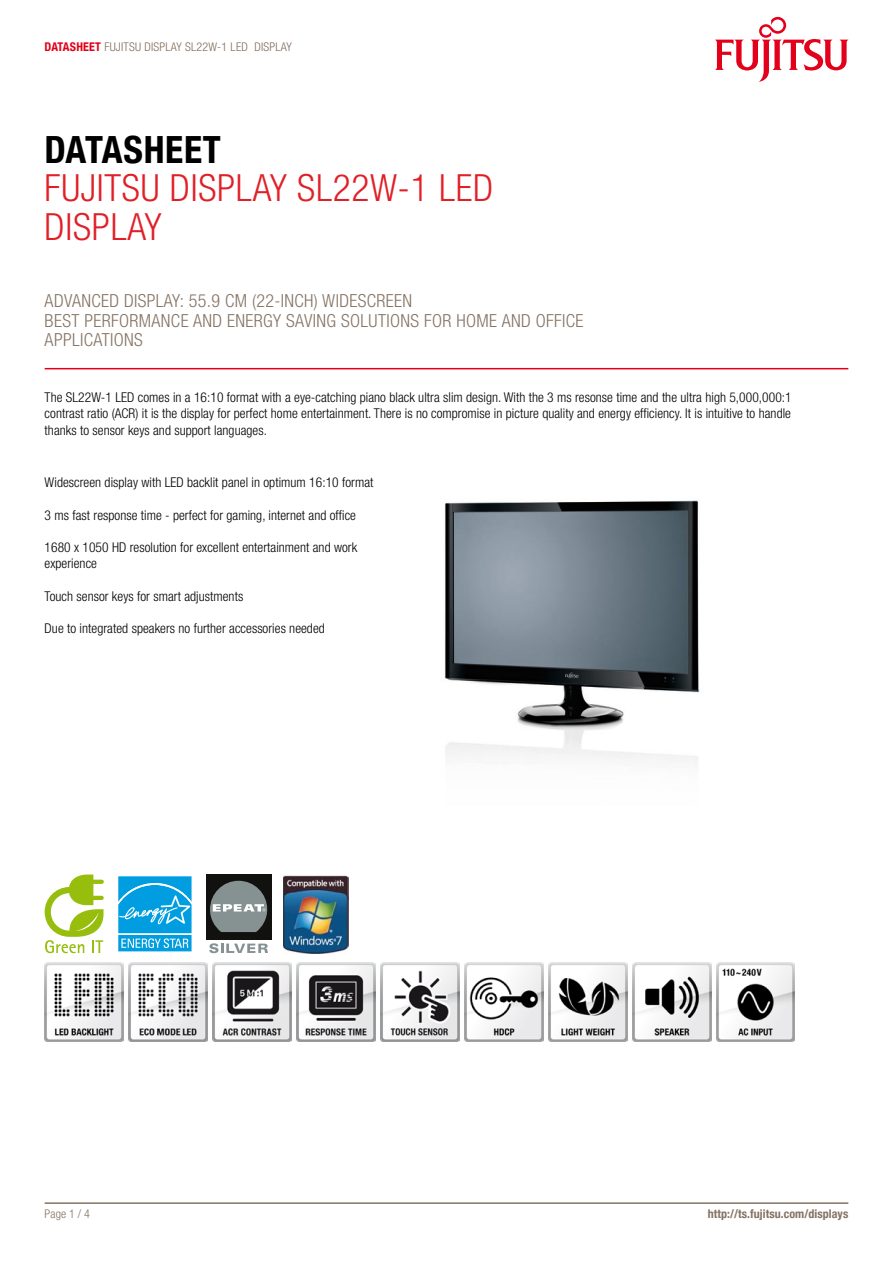
<style>
.page{position:relative;width:893px;height:1263px;background:#fff}
.page>*{position:absolute;margin:0;border:0;box-sizing:border-box;transform-origin:0 0}
.t1{font:300 condensed 37.5px/38.7px "Helvetica Neue LT Com";letter-spacing:.02em;color:#e11f27}
.t2{font:700 condensed 37.5px "Helvetica Neue LT Com";letter-spacing:.02em;color:#000}
.t3{font:300 condensed 18px/19.5px "Helvetica Neue LT Com";letter-spacing:.02em;color:#857363}
.t4{font:300 condensed 13.5px/16.4px "Helvetica Neue LT Com";letter-spacing:.005em;color:#000}
.t5{font:300 condensed 12px "Helvetica Neue LT Com";letter-spacing:.02em;color:#806b5a}
.t6{font:700 condensed 12px "Helvetica Neue LT Com";color:#857363}
.t7{font:300 condensed 12px "Helvetica Neue LT Com";color:#857363}
.s1{font-weight:700;color:#e2001a}
</style>
<div class="page">
<hr style="left:45px;top:1202px;width:803px;height:2px;background:#857363">
<hr style="left:45px;top:368px;width:803px;height:1px;background:#e2001a">
<svg style="left:715px;top:17px;width:133px;height:65px"></svg>
<img style="left:444px;top:500px;width:256px;height:264px">
<svg style="left:45px;top:874px;width:59px;height:79px"></svg>
<svg style="left:118px;top:876px;width:74px;height:76px"></svg>
<div style="left:206px;top:874px;width:65px;height:65px;background:#111210"></div>
<svg style="left:209px;top:943px;width:59px;height:10px"></svg>
<svg style="left:210px;top:881px;width:57px;height:51px"></svg>
<img style="left:284px;top:875px;width:65px;height:78px">
<img style="left:45px;top:963px;width:78px;height:78px">
<img style="left:129px;top:963px;width:78px;height:78px">
<img style="left:213px;top:963px;width:78px;height:78px">
<img style="left:296px;top:963px;width:79px;height:78px">
<img style="left:380px;top:963px;width:79px;height:78px">
<img style="left:464px;top:963px;width:79px;height:78px">
<img style="left:548px;top:963px;width:79px;height:78px">
<img style="left:632px;top:963px;width:79px;height:78px">
<img style="left:716px;top:963px;width:79px;height:78px">
<p class="t5" style="left:45px;top:40px;width:249px"><span class="s1">Datasheet</span> Fujitsu Display SL22W-1 LED Display</p>
<h1 class="t2" style="left:45px;top:127px;width:178px">Datasheet</h1>
<h1 class="t1" style="left:45px;top:169px;width:450px">Fujitsu Display SL22W-1 LED<br>Display</h1>
<h2 class="t3" style="left:45px;top:291px;width:539px">Advanced display: 55.9 cm (22-inch) widescreen<br>Best performance and energy saving solutions for home and office applications</h2>
<p class="t4" style="left:45px;top:389px;width:748px;text-align:justify">The SL22W-1 LED comes in a 16:10 format with a eye-catching piano black ultra slim design. With the 3 ms resonse time and the ultra high 5,000,000:1 contrast ratio (ACR) it is the display for perfect home entertainment. There is no compromise in picture quality and energy efficiency. It is intuitive to handle thanks to sensor keys and support languages.</p>
<p class="t4" style="left:45px;top:474px;width:330px">Widescreen display with LED backlit panel in optimum 16:10 format</p>
<p class="t4" style="left:45px;top:507px;width:313px">3 ms fast response time - perfect for gaming, internet and office</p>
<p class="t4" style="left:45px;top:539px;width:314px">1680 x 1050 HD resolution for excellent entertainment and work experience</p>
<p class="t4" style="left:45px;top:588px;width:200px">Touch sensor keys for smart adjustments</p>
<p class="t4" style="left:45px;top:620px;width:282px">Due to integrated speakers no further accessories needed</p>
<p class="t7" style="left:45px;top:1207px;width:47px">Page 1 / 4</p>
<p class="t6" style="left:708px;top:1207px;width:142px">http://ts.fujitsu.com/displays</p>
</div>
